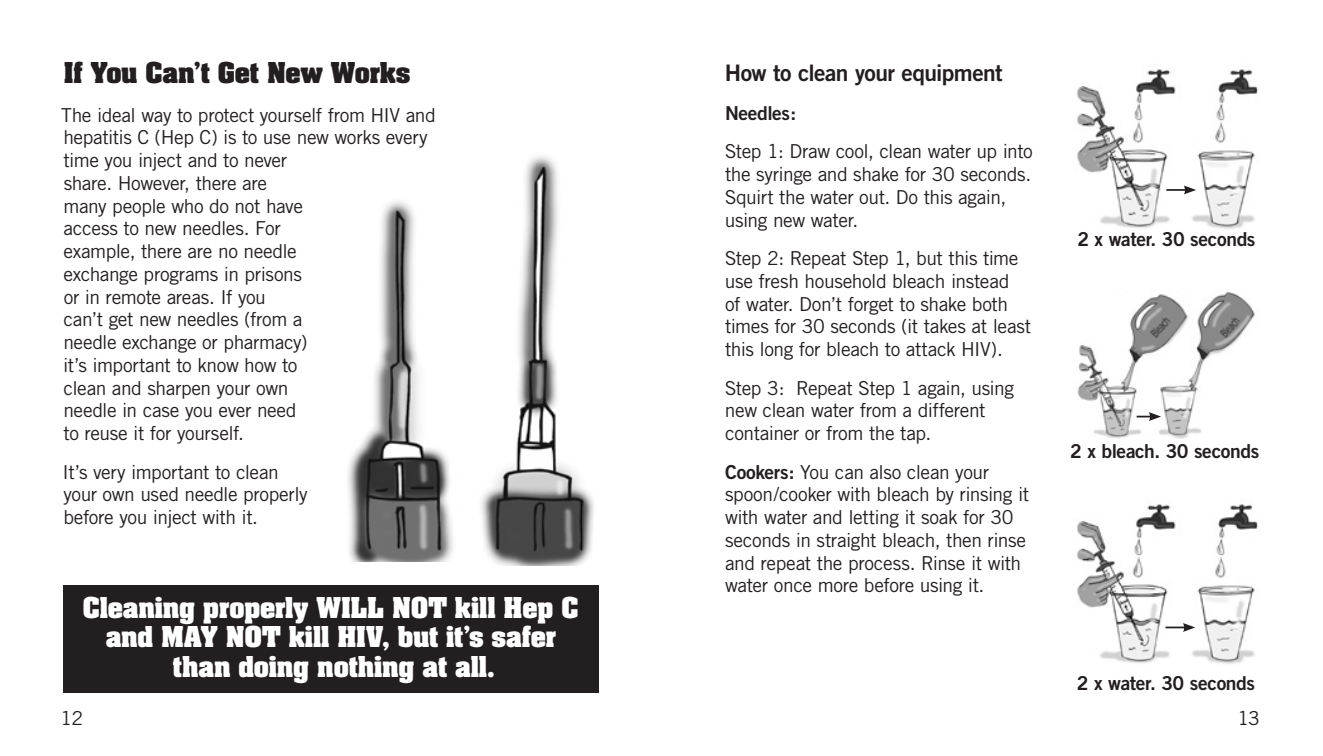
<style>
.page{position:relative;width:1323px;height:756px;background:#fff}
.page>*{position:absolute;margin:0;border:0;box-sizing:border-box;transform-origin:0 0}
.Subheading{font:700 24.5px/29.8px "Aachen";letter-spacing:-.01em;color:#fff;text-align:center}
.Subheading-2{font:700 24.5px "Aachen";letter-spacing:-.01em;color:#231f20}
.t1{font:22.75px "Trade Gothic Bold Two";letter-spacing:-.025em;color:#231f20}
.t2{font:19.25px/22.8px "Trade Gothic";letter-spacing:-.025em;color:#231f20}
.Bold_Subhead{font:19.25px "Trade Gothic Bold Two";letter-spacing:-.02em;color:#231f20}
.s1{font-family:"Trade Gothic Bold Two"}
</style>
<div class="page">
<img style="left:481px;top:156px;width:113px;height:410px">
<img style="left:347px;top:201px;width:106px;height:361px">
<div style="left:63px;top:585px;width:535px;height:108px;background:#231f20"></div>
<img style="left:1077px;top:69px;width:181px;height:160px">
<img style="left:1077px;top:504px;width:181px;height:160px">
<img style="left:1077px;top:292px;width:178px;height:147px">
<hr style="left:1166px;top:189px;width:21px;height:2px;background:#231f20">
<svg style="left:1184px;top:185px;width:12px;height:9px"></svg>
<svg style="left:1137px;top:412px;width:24px;height:9px"></svg>
<svg style="left:1166px;top:623px;width:29px;height:9px"></svg>
<p class="Subheading-2" style="left:64px;top:55px;width:348px">If You Can’t Get New Works</p>
<p class="t2" style="left:61px;top:103px;width:376px">The ideal way to protect yourself from HIV and hepatitis C (Hep C) is to use new works every time you inject and to never<br>share. However, there are<br>many people who do not have<br>access to new needles. For<br>example, there are no needle<br>exchange programs in prisons<br>or in remote areas. If you<br>can’t get new needles (from a<br>needle exchange or pharmacy)<br>it’s important to know how to<br>clean and sharpen your own<br>needle in case you ever need<br>to reuse it for yourself.</p>
<p class="t2" style="left:63px;top:460px;width:247px">It’s very important to clean your own used needle properly before you inject with it.</p>
<p class="Subheading" style="left:83px;top:592px;width:497px">Cleaning properly WILL NOT kill Hep C and MAY NOT kill HIV, but it’s safer than doing nothing at all.</p>
<p class="t1" style="left:725px;top:59px;width:279px">How to clean your equipment</p>
<p class="Bold_Subhead" style="left:725px;top:101px;width:73px">Needles:</p>
<p class="t2" style="left:725px;top:140px;width:310px">Step 1: Draw cool, clean water up into the syringe and shake for 30 seconds.<br>Squirt the water out. Do this again, using new water.</p>
<p class="t2" style="left:725px;top:247px;width:308px">Step 2: Repeat Step 1, but this time use fresh household bleach instead<br>of water. Don’t forget to shake both times for 30 seconds (it takes at least this long for bleach to attack HIV).</p>
<p class="t2" style="left:725px;top:376px;width:291px">Step 3: Repeat Step 1 again, using new clean water from a different container or from the tap.</p>
<p class="t2" style="left:725px;top:460px;width:306px"><span class="s1">Cookers:</span> You can also clean your spoon/cooker with bleach by rinsing it with water and letting it soak for 30 seconds in straight bleach, then rinse and repeat the process. Rinse it with water once more before using it.</p>
<p class="Bold_Subhead" style="left:1077px;top:227px;width:180px">2 x water. 30 seconds</p>
<p class="Bold_Subhead" style="left:1070px;top:439px;width:191px">2 x bleach. 30 seconds</p>
<p class="Bold_Subhead" style="left:1077px;top:671px;width:180px">2 x water. 30 seconds</p>
<p class="t2" style="left:61px;top:707px;width:24px">12</p>
<p class="t2" style="left:1238px;top:707px;width:24px">13</p>
</div>
